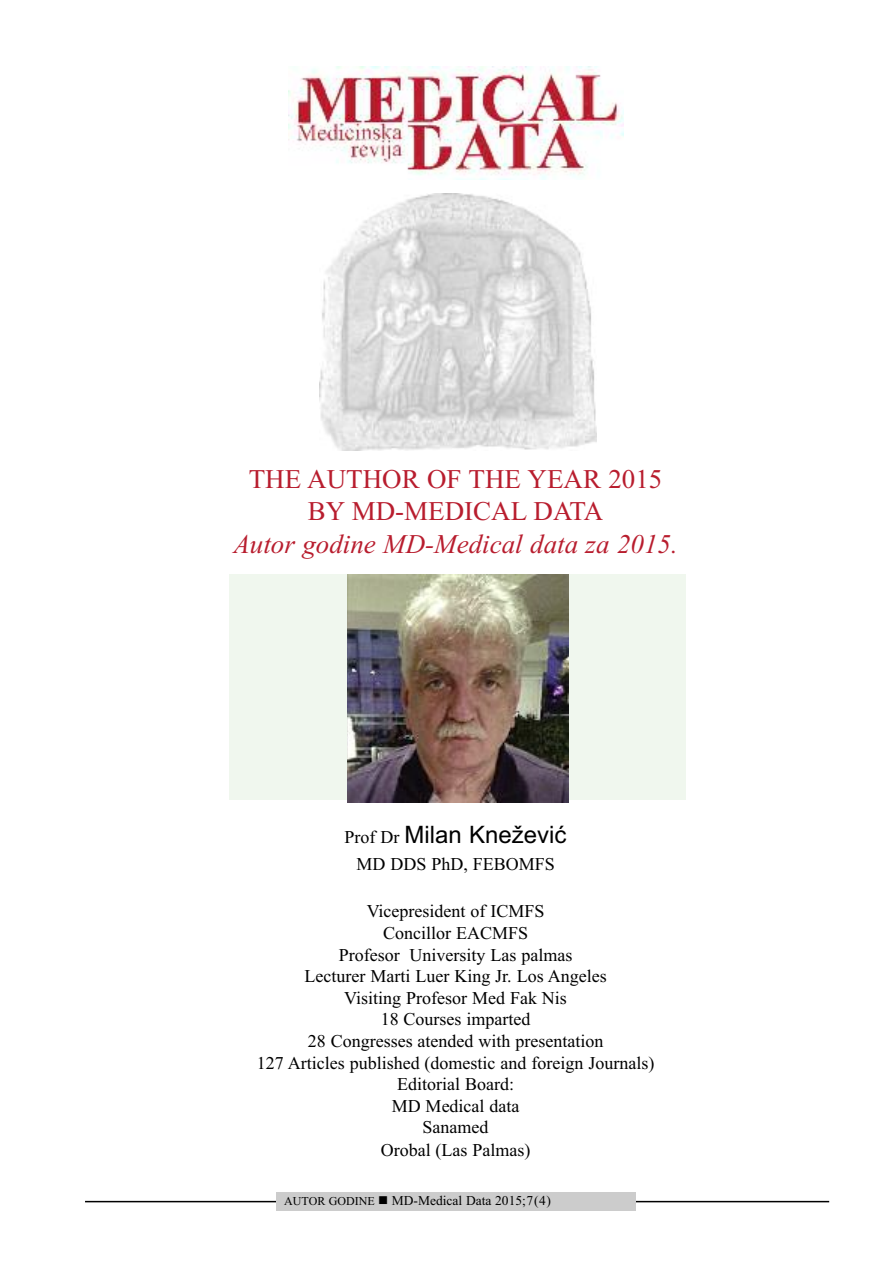
<style>
.page{position:relative;width:893px;height:1263px;background:#fff}
.page>*{position:absolute;margin:0;border:0;box-sizing:border-box;transform-origin:0 0}
.t1{font:27px/32.4px "Times New Roman";color:#b81d2e;text-align:center}
.t2{font:italic 27px "Times New Roman";color:#b81d2e}
.t3{font:24px "Arial";color:#000}
.t4{font:18px/21.6px "Times New Roman";color:#000;text-align:center}
.t5{font:13.5px "Times New Roman";color:#000}
.s1{font-family:"Times New Roman";font-size:18px}
.s2{font-family:"Times Roman Lat Plain";font-size:12px}
</style>
<div class="page">
<hr style="left:85px;top:1201px;width:744px;height:1px;background:#000">
<img style="left:289px;top:67px;width:334px;height:113px">
<img style="left:320px;top:193px;width:276px;height:257px">
<div style="left:230px;top:574px;width:456px;height:225px;background:#f0f7ee"></div>
<img style="left:347px;top:574px;width:221px;height:228px">
<div style="left:276px;top:1192px;width:360px;height:19px;background:#ccc"></div>
<h1 class="t1" style="left:249px;top:462px;width:415px">THE AUTHOR OF THE YEAR 2015<br>BY MD-MEDICAL DATA</h1>
<h1 class="t2" style="left:233px;top:528px;width:446px">Autor godine MD-Medical data za 2015.</h1>
<h2 class="t3" style="left:345px;top:821px;width:223px"><span class="s1">Prof Dr</span> Milan Knežević</h2>
<p class="t4" style="left:356px;top:853px;width:200px">MD DDS PhD, FEBOMFS</p>
<p class="t4" style="left:257px;top:900px;width:399px">Vicepresident of ICMFS<br>Concillor EACMFS<br>Profesor University Las palmas<br>Lecturer Marti Luer King Jr. Los Angeles<br>Visiting Profesor Med Fak Nis<br>18 Courses imparted<br>28 Congresses atended with presentation<br>127 Articles published (domestic and foreign Journals)<br>Editorial Board:<br>MD Medical data<br>Sanamed<br>Orobal (Las Palmas)</p>
<p class="t5" style="left:284px;top:1192px;width:268px"><span class="s2">AUTOR GODINE</span> ■ MD-Medical Data 2015;7(4)</p>
</div>
